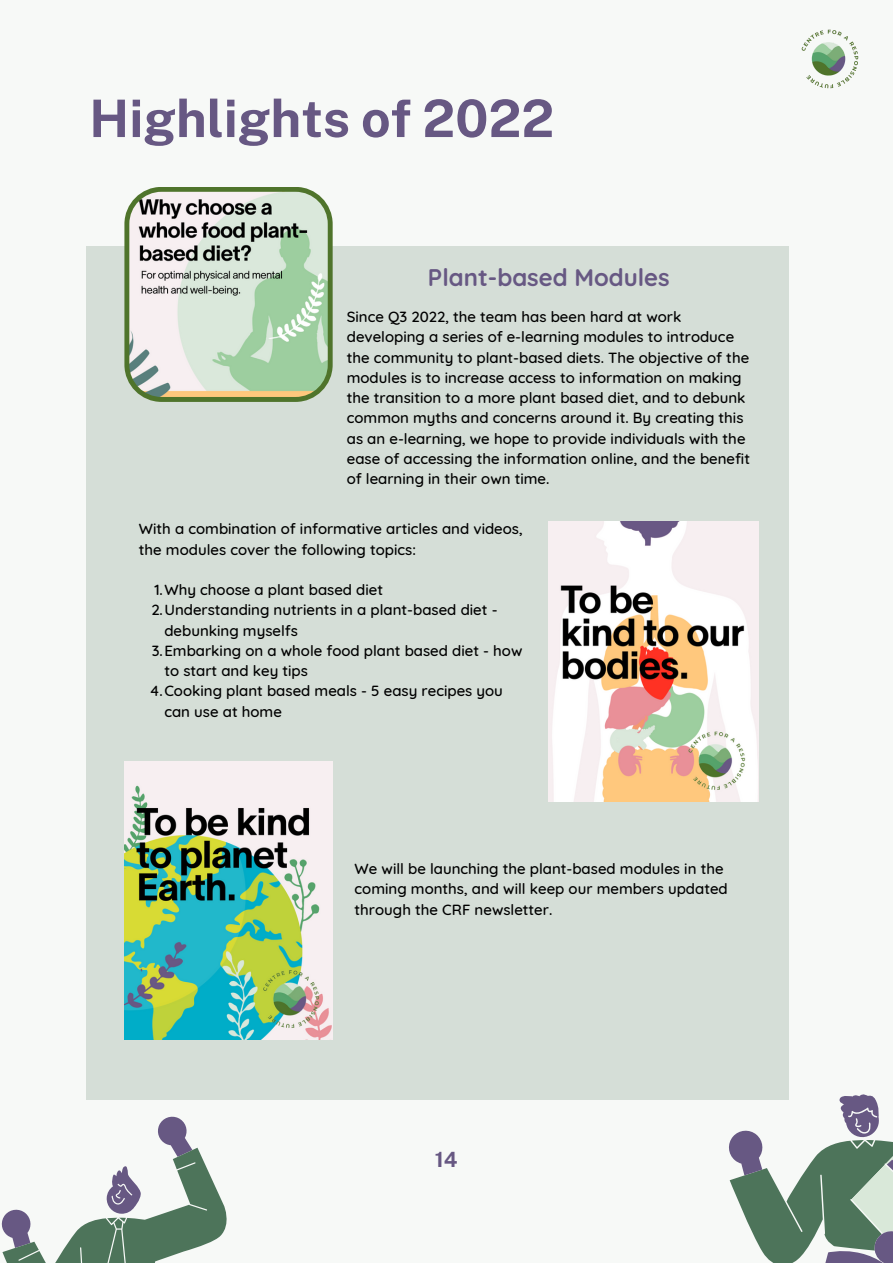
<style>
.page{position:relative;width:893px;height:1264px;background:#fff}
.page>*{position:absolute;margin:0;border:0;box-sizing:border-box;transform-origin:0 0}
.t1{font:700 51.75px "Public Sans";color:#675883}
.t2{font:700 24px "Quicksand";color:#675883}
.t3{font:700 21px "Public Sans";color:#675883}
.t4{font:500 15px/20.2px "Quicksand";color:#000}
</style>
<div class="page">
<div style="left:0;top:0;width:892px;height:1262px;background:#f7f9f7"></div>
<svg style="left:727px;top:1094px;width:165px;height:168px"></svg>
<svg style="left:1px;top:1116px;width:226px;height:146px"></svg>
<div style="left:86px;top:246px;width:703px;height:853px;background:#d5ded7"></div>
<svg style="left:124px;top:187px;width:208px;height:215px"></svg>
<img style="left:801px;top:29px;width:58px;height:60px">
<img style="left:548px;top:521px;width:210px;height:280px">
<img style="left:124px;top:761px;width:208px;height:278px">
<h1 class="t1" style="left:89px;top:88px;width:466px">Highlights of 2022</h1>
<h2 class="t2" style="left:428px;top:261px;width:243px">Plant-based Modules</h2>
<p class="t4" style="left:347px;top:306px;width:405px">Since Q3 2022, the team has been hard at work developing a series of e-learning modules to introduce the community to plant-based diets. The objective of the modules is to increase access to information on making the transition to a more plant based diet, and to debunk common myths and concerns around it. By creating this as an e-learning, we hope to provide individuals with the ease of accessing the information online, and the benefit of learning in their own time.</p>
<p class="t4" style="left:139px;top:518px;width:385px">With a combination of informative articles and videos, the modules cover the following topics:</p>
<p class="t4" style="left:154px;top:579px;width:230px">1.Why choose a plant based diet</p>
<p class="t4" style="left:151px;top:599px;width:347px">2.Understanding nutrients in a plant-based diet -</p>
<p class="t4" style="left:164px;top:620px;width:135px">debunking myselfs</p>
<p class="t4" style="left:152px;top:640px;width:372px">3.Embarking on a whole food plant based diet - how</p>
<p class="t4" style="left:164px;top:660px;width:145px">to start and key tips</p>
<p class="t4" style="left:150px;top:680px;width:354px">4.Cooking plant based meals - 5 easy recipes you</p>
<p class="t4" style="left:164px;top:701px;width:119px">can use at home</p>
<p class="t4" style="left:354px;top:858px;width:374px">We will be launching the plant-based modules in the coming months, and will keep our members updated through the CRF newsletter.</p>
<h3 class="t3" style="left:435px;top:1147px;width:24px">14</h3>
</div>
